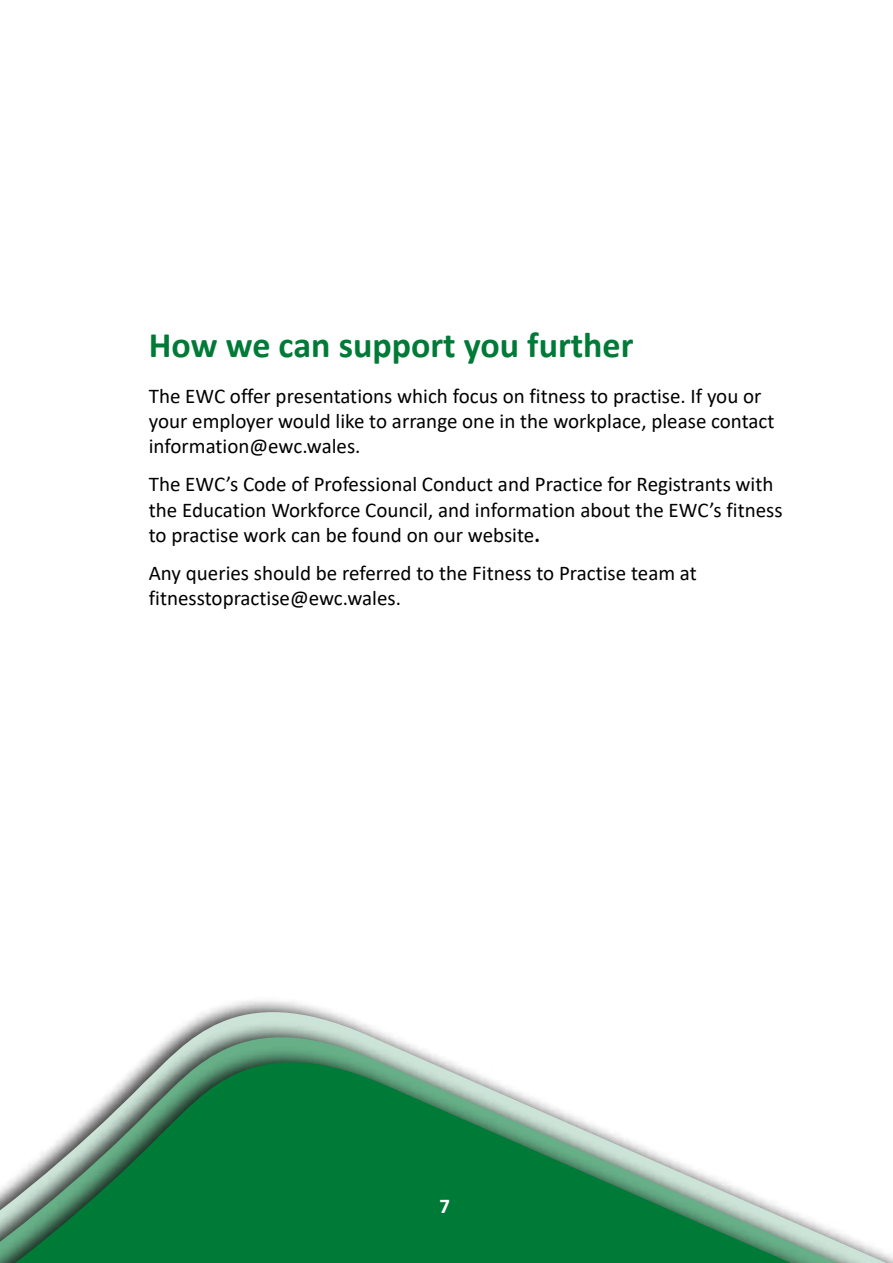
<style>
.page{position:relative;width:893px;height:1263px;background:#fff}
.page>*{position:absolute;margin:0;border:0;box-sizing:border-box;transform-origin:0 0}
.Heading{font:700 36px "Calibri";color:#007a37}
.Bullet_point_table{font:21px/25.2px "Calibri";color:#000}
.t1{font:700 21px "Calibri";color:#fff}
.s1{font-weight:700}
</style>
<div class="page">
<svg style="left:181px;top:1002px;width:189px;height:25px"></svg>
<svg style="left:0;top:1027px;width:893px;height:236px"></svg>
<p class="Heading" style="left:149px;top:319px;width:486px">How we can support you further</p>
<p class="Bullet_point_table" style="left:149px;top:383px;width:627px">The EWC offer presentations which focus on fitness to practise. If you or your employer would like to arrange one in the workplace, please contact information@ewc.wales.</p>
<p class="Bullet_point_table" style="left:149px;top:471px;width:635px">The EWC’s Code of Professional Conduct and Practice for Registrants with the Education Workforce Council, and information about the EWC’s fitness to practise work can be found on our website<span class="s1">.</span></p>
<p class="Bullet_point_table" style="left:149px;top:560px;width:549px">Any queries should be referred to the Fitness to Practise team at fitnesstopractise@ewc.wales.</p>
<p class="t1" style="left:439px;top:1191px;width:12px">7</p>
</div>
